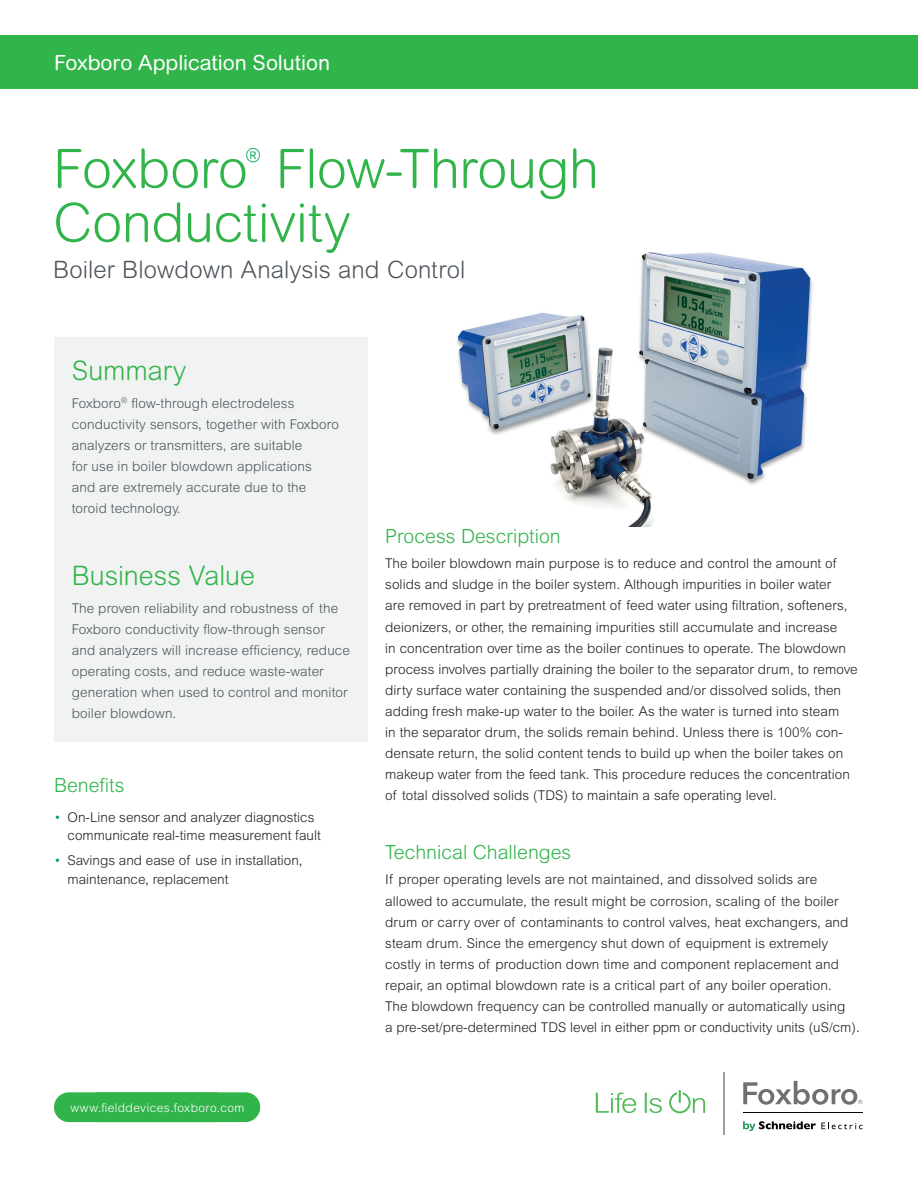
<style>
.page{position:relative;width:918px;height:1188px;background:#fff}
.page>*{position:absolute;margin:0;border:0;box-sizing:border-box;transform-origin:0 0}
.t1{font:300 54px/54px "Arial Rounded MT Std";letter-spacing:-.005em;color:#31b44a}
.t2{font:300 27px "Arial Rounded MT Std";letter-spacing:-.005em;color:#31b44a}
.t3{font:300 24px "Arial Rounded MT Std";letter-spacing:.005em;color:#4d545a}
.t4{font:21px "Arial Rounded MT Std";letter-spacing:-.005em;color:#fff}
.t5{font:300 19.5px "Arial MT Std";color:#31b44a}
.t6{font:300 19.2px "Arial Rounded MT Std";color:#00a54f;scale:.96 1}
.t7{font:300 13.5px/21px "Arial MT Std";letter-spacing:.005em;color:#231f20}
.t8{font:300 13.5px/21px "Arial MT Std";letter-spacing:.01em;color:#4d545a}
.t9{font:300 12px "Arial MT Std";letter-spacing:.035em;color:#fff}
.s1{color:#00a54f}
</style>
<div class="page">
<div style="left:54px;top:1092px;width:206px;height:30px;background:#31b44a"></div>
<div style="left:0;top:35px;width:918px;height:54px;background:#31b44a"></div>
<svg style="left:596px;top:1092px;width:40px;height:21px"></svg>
<svg style="left:645px;top:1092px;width:17px;height:21px"></svg>
<svg style="left:669px;top:1090px;width:36px;height:23px"></svg>
<hr style="left:724px;top:1072px;width:1px;height:63px;background:#9e9fa3">
<svg style="left:743px;top:1121px;width:120px;height:10px"></svg>
<hr style="left:743px;top:1112px;width:120px;height:1px;background:#040503">
<svg style="left:743px;top:1081px;width:119px;height:24px"></svg>
<img style="left:456px;top:252px;width:357px;height:274px">
<div style="left:54px;top:338px;width:313px;height:404px;background:#f1f3f3"></div>
<h3 class="t4" style="left:54px;top:50px;width:278px">Foxboro Application Solution</h3>
<h1 class="t1" style="left:53px;top:141px;width:196px">Foxboro</h1>
<h3 class="t6" style="left:246px;top:144px;width:17px">®</h3>
<h1 class="t1" style="left:53px;top:141px;width:547px;text-indent:223px">Flow-Through<br>Conductivity</h1>
<h3 class="t3" style="left:53px;top:256px;width:414px">Boiler Blowdown Analysis and Control</h3>
<h2 class="t2" style="left:72px;top:355px;width:116px">Summary</h2>
<p class="t8" style="left:72px;top:392px;width:269px">Foxboro<sup>®</sup> flow-through electrodeless conductivity sensors, together with Foxboro analyzers or transmitters, are suitable<br>for use in boiler blowdown applications<br>and are extremely accurate due to the toroid technology.</p>
<h2 class="t2" style="left:72px;top:560px;width:185px">Business Value</h2>
<p class="t8" style="left:72px;top:598px;width:280px">The proven reliability and robustness of the Foxboro conductivity flow-through sensor and analyzers will increase efficiency, reduce operating costs, and reduce waste-water generation when used to control and monitor boiler blowdown.</p>
<h3 class="t5" style="left:54px;top:774px;width:72px">Benefits</h3>
<p class="t7" style="left:68px;top:807px;width:255px;line-height:18.8px;text-indent:-14px"><span class="s1">•</span> On-Line sensor and analyzer diagnostics communicate real-time measurement fault</p>
<p class="t7" style="left:68px;top:851px;width:237px;line-height:18.8px;text-indent:-14px"><span class="s1">•</span> Savings and ease of use in installation, maintenance, replacement</p>
<p class="t9" style="left:70px;top:1101px;width:176px">www.fielddevices.foxboro.com</p>
<h3 class="t5" style="left:385px;top:525px;width:177px">Process Description</h3>
<p class="t7" style="left:385px;top:553px;width:474px">The boiler blowdown main purpose is to reduce and control the amount of solids and sludge in the boiler system. Although impurities in boiler water<br>are removed in part by pretreatment of feed water using filtration, softeners, deionizers, or other, the remaining impurities still accumulate and increase<br>in concentration over time as the boiler continues to operate. The blowdown process involves partially draining the boiler to the separator drum, to remove dirty surface water containing the suspended and/or dissolved solids, then adding fresh make-up water to the boiler. As the water is turned into steam<br>in the separator drum, the solids remain behind. Unless there is 100% con&shy;densate return, the solid content tends to build up when the boiler takes on makeup water from the feed tank. This procedure reduces the concentration of total dissolved solids (TDS) to maintain a safe operating level.</p>
<h3 class="t5" style="left:385px;top:841px;width:188px">Technical Challenges</h3>
<p class="t7" style="left:385px;top:869px;width:476px">If proper operating levels are not maintained, and dissolved solids are allowed to accumulate, the result might be corrosion, scaling of the boiler drum or carry over of contaminants to control valves, heat exchangers, and steam drum. Since the emergency shut down of equipment is extremely costly in terms of production down time and component replacement and repair, an optimal blowdown rate is a critical part of any boiler operation.<br>The blowdown frequency can be controlled manually or automatically using<br>a pre-set/pre-determined TDS level in either ppm or conductivity units (uS/cm).</p>
</div>
